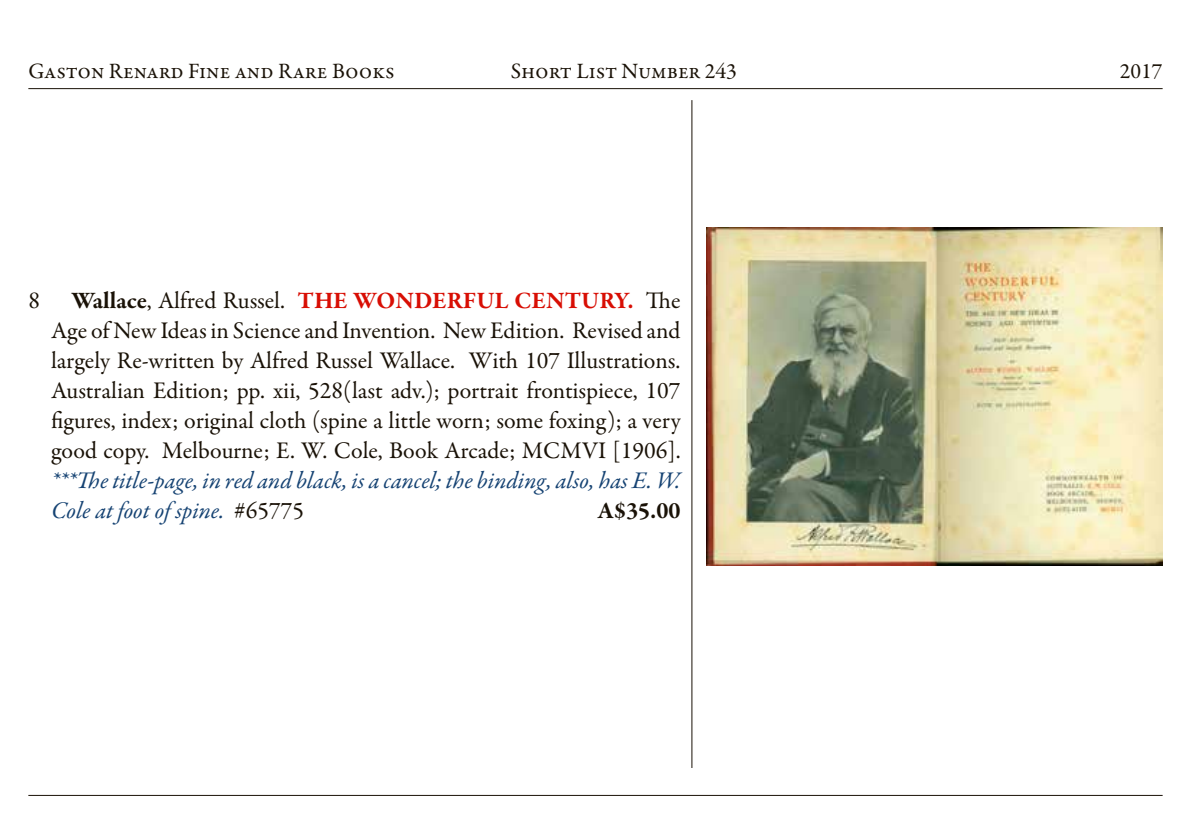
<style>
.page{position:relative;width:1191px;height:840px;background:#fff}
.page>*{position:absolute;margin:0;border:0;box-sizing:border-box;transform-origin:0 0}
.t1{font:24px/30px "Garamond Premr Pro";color:#1a1207;text-align:justify}
.t2{font:700 24px "Garamond Premr Pro";color:#1a1207}
.t3{font:22px "Garamond Premr Pro";color:#1a1207}
.s1{font-weight:700}
.s2{font-weight:700;color:#d80e04}
.s3{font-style:italic;color:#164373}
</style>
<div class="page">
<hr style="left:28px;top:88px;width:1134px;height:1px;background:#1a1207">
<hr style="left:28px;top:794px;width:1134px;height:1px;background:#1a1207">
<hr style="left:691px;top:100px;width:1px;height:667px;background:#1a1207">
<img style="left:706px;top:227px;width:456px;height:338px">
<p class="t3" style="left:28px;top:57px;width:368px">Gaston Renard Fine and Rare Books</p>
<p class="t3" style="left:511px;top:57px;width:228px">Short List Number 243</p>
<p class="t3" style="left:1119px;top:57px;width:44px">2017</p>
<p class="t1" style="left:28px;top:285px;width:13px">8</p>
<p class="t1" style="left:51px;top:285px;width:631px;text-indent:20px"><span class="s1">Wallace</span>, Alfred Russel. <span class="s2">THE WONDERFUL CENTURY.</span> The Age of New Ideas in Science and Invention. New Edition. Revised and largely Re-written by Alfred Russel Wallace. With 107 Illustrations.<br>Australian Edition; pp. xii, 528(last adv.); portrait frontispiece, 107 figures, index; original cloth (spine a little worn; some foxing); a very good copy. Melbourne; E. W. Cole, Book Arcade; MCMVI [1906]. <span class="s3">***The title-page, in red and black, is a cancel; the binding, also, has E. W.<br>Cole at foot of spine.</span> #65775</p>
<p class="t2" style="left:598px;top:495px;width:84px">A$35.00</p>
</div>
